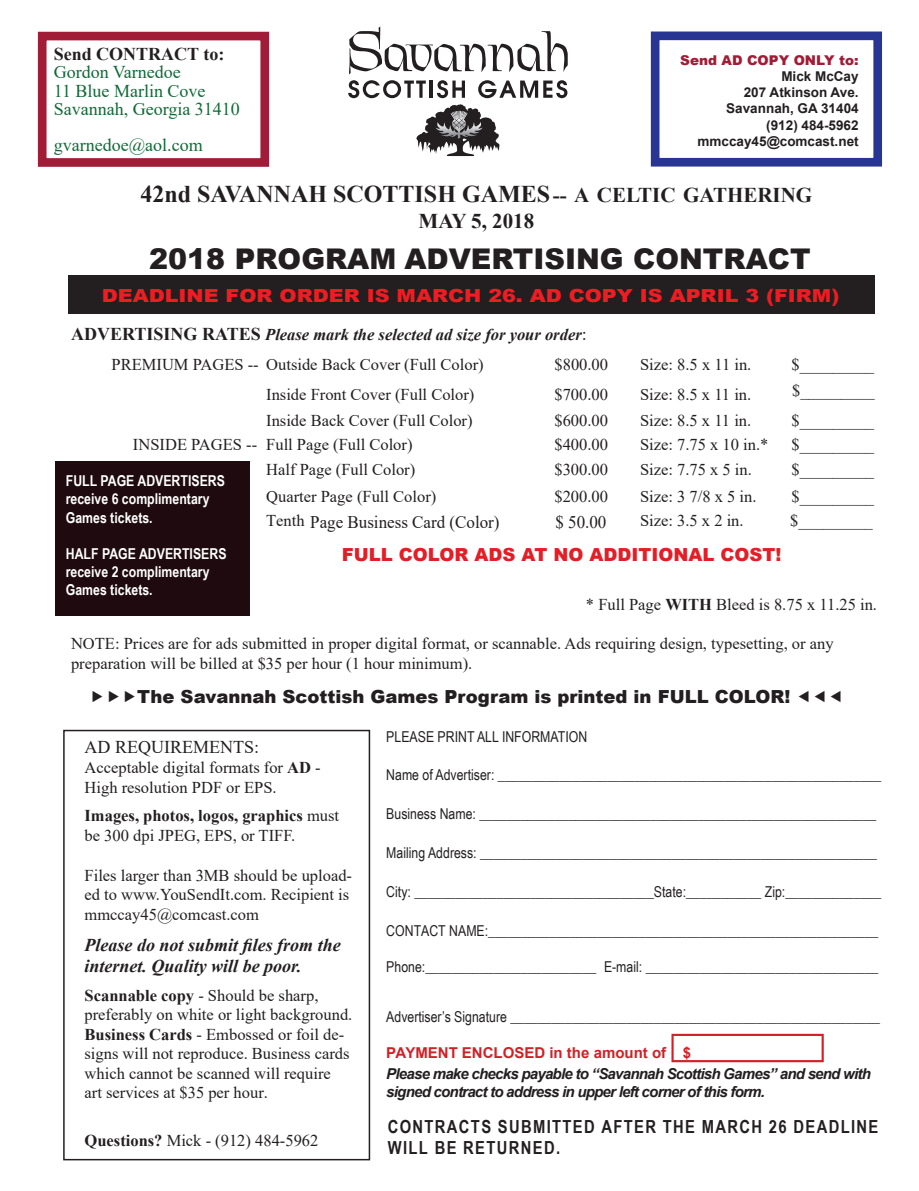
<style>
.page{position:relative;width:919px;height:1191px;background:#fff}
.page>*{position:absolute;margin:0;border:0;box-sizing:border-box;transform-origin:0 0}
.t1{font:900 28.5px "Arial";color:#231f20}
.t2{font:700 24px "Times New Roman";color:#231f20}
.t3{font:700 21px "Times New Roman";color:#231f20}
.t4{font:18px/18px "Times New Roman";color:#106a37}
.t5{font:italic 700 18px/21.6px "Times New Roman";color:#231f20}
.t6{font:700 18px/21.6px "Arial Narrow";letter-spacing:.075em;color:#231f20}
.t7{font:900 18px "Arial";color:#231f20}
.t8{font:900 18px "Arial";color:#ee1d23;scale:1.15 1}
.t9{font:900 18px "Arial";color:#e41e26}
.t10{font:18px "Times New Roman";color:#231f20}
.t11{font:700 18px "Times New Roman";color:#231f20}
.t12{font:17.7px "Times New Roman";color:#231f20;scale:.96 1}
.t13{font:16.5px/19.5px "Times New Roman";color:#231f20}
.t14{font:700 16.5px/19.8px "Times New Roman";color:#231f20}
.t15{font:15px "Arial Narrow";color:#231f20}
.t16{font:italic 700 15px/18px "Arial";letter-spacing:-.05em;color:#231f20}
.t17{font:700 15px/18px "Arial Narrow";color:#fff}
.t18{font:700 15px "Arial";color:#d22027}
.t19{font:700 13.5px/16.2px "Arial";color:#231f20;text-align:right}
.t20{font:900 13.5px "Arial";color:#a11c36}
.s1{font-size:21px}
.s2{color:#eb1c22}
.s3{font-weight:700;font-size:18px}
.s4{font-weight:700;font-style:italic}
.s5{font-size:18px}
.s6{font-size:16.5px}
.s7{font-weight:700}
.s8{font-weight:400}
</style>
<div class="page">
<div style="left:68px;top:276px;width:806px;height:38px;background:#231f20"></div>
<div style="left:55px;top:461px;width:194px;height:154px;background:#1f0a0f"></div>
<div style="left:671px;top:1033px;width:152px;height:29px;border:2px solid #d22027"></div>
<div style="left:63px;top:729px;width:307px;height:431px;border:2px solid #231f20"></div>
<svg style="left:348px;top:26px;width:219px;height:131px"></svg>
<div style="left:38px;top:32px;width:231px;height:135px;border:9px solid #a11c36"></div>
<div style="left:650px;top:31px;width:231px;height:135px;border:9px solid #293593"></div>
<p class="t11" style="left:54px;top:41px;width:172px">Send CONTRACT to:</p>
<p class="t4" style="left:54px;top:63px;width:188px">Gordon Varnedoe<br>11 Blue Marlin Cove<br>Savannah, Georgia 31410</p>
<p class="t4" style="left:54px;top:135px;width:151px">gvarnedoe@aol.com</p>
<p class="t20" style="left:680px;top:50px;width:180px">Send AD COPY ONLY to:</p>
<p class="t19" style="left:697px;top:68px;width:162px">Mick McCay<br>207 Atkinson Ave.<br>Savannah, GA 31404 (912) 484-5962 mmccay45@comcast.net</p>
<h2 class="t2" style="left:140px;top:177px;width:673px">42nd SAVANNAH SCOTTISH GAMES <span class="s1">-- A CELTIC GATHERING</span></h2>
<p class="t3" style="left:418px;top:205px;width:117px">MAY 5, 2018</p>
<h1 class="t1" style="left:149px;top:238px;width:662px">2018 PROGRAM ADVERTISING CONTRACT</h1>
<p class="t8" style="left:102px;top:282px;width:643px">DEADLINE FOR ORDER IS MARCH 26. AD COPY IS APRIL 3 <span class="s2">(FIRM)</span></p>
<p class="t13" style="left:111px;top:319px;width:476px;line-height:30px;text-indent:-40px"><span class="s3">ADVERTISING RATES</span> <span class="s4">Please mark the selected ad size for your order</span><span class="s5">:<br></span>PREMIUM PAGES -- Outside Back Cover (Full Color)</p>
<p class="t13" style="left:554px;top:354px;width:55px">$800.00</p>
<p class="t13" style="left:640px;top:354px;width:113px">Size: 8.5 x 11 in.</p>
<p class="t13" style="left:791px;top:354px;width:84px">$_________</p>
<p class="t13" style="left:266px;top:384px;width:210px">Inside Front Cover (Full Color)</p>
<p class="t13" style="left:554px;top:384px;width:55px">$700.00</p>
<p class="t13" style="left:639px;top:384px;width:113px">Size: 8.5 x 11 in.</p>
<p class="t13" style="left:266px;top:410px;width:208px">Inside Back Cover (Full Color)</p>
<p class="t13" style="left:554px;top:410px;width:55px">$600.00</p>
<p class="t13" style="left:639px;top:410px;width:113px">Size: 8.5 x 11 in.</p>
<p class="t13" style="left:791px;top:410px;width:84px">$_________</p>
<p class="t13" style="left:133px;top:434px;width:281px">INSIDE PAGES -- Full Page (Full Color)</p>
<p class="t13" style="left:554px;top:434px;width:55px">$400.00</p>
<p class="t13" style="left:639px;top:434px;width:130px">Size: 7.75 x 10 in.*</p>
<p class="t13" style="left:791px;top:434px;width:84px">$_________</p>
<p class="t13" style="left:266px;top:459px;width:150px">Half Page (Full Color)</p>
<p class="t13" style="left:554px;top:459px;width:55px">$300.00</p>
<p class="t13" style="left:639px;top:459px;width:113px">Size: 7.75 x 5 in.</p>
<p class="t13" style="left:791px;top:459px;width:84px">$_________</p>
<p class="t13" style="left:266px;top:486px;width:172px">Quarter Page (Full Color)</p>
<p class="t13" style="left:554px;top:486px;width:55px">$200.00</p>
<p class="t13" style="left:640px;top:486px;width:118px">Size: 3 7/8 x 5 in.</p>
<p class="t13" style="left:791px;top:486px;width:84px">$_________</p>
<p class="t12" style="left:266px;top:509px;width:244px"><span class="s6">Tenth</span> Page Business Card (Color)</p>
<p class="t12" style="left:555px;top:509px;width:55px">$ 50.00</p>
<p class="t13" style="left:639px;top:510px;width:105px">Size: 3.5 x 2 in.</p>
<p class="t13" style="left:790px;top:510px;width:84px">$_________</p>
<p class="t17" style="left:66px;top:471px;width:161px">FULL PAGE ADVERTISERS receive 6 complimentary<br>Games tickets.</p>
<p class="t17" style="left:66px;top:543px;width:162px">HALF PAGE ADVERTISERS receive 2 complimentary<br>Games tickets.</p>
<p class="t9" style="left:341px;top:541px;width:441px">FULL COLOR ADS AT NO ADDITIONAL COST!</p>
<p class="t13" style="left:585px;top:593px;width:292px">* Full Page <span class="s7">WITH</span> Bleed is 8.75 x 11.25 in.</p>
<p class="t13" style="left:71px;top:633px;width:764px">NOTE: Prices are for ads submitted in proper digital format, or scannable. Ads requiring design, typesetting, or any preparation will be billed at $35 per hour (1 hour minimum).</p>
<p class="t7" style="left:137px;top:683px;width:654px">The Savannah Scottish Games Program is printed in FULL COLOR!</p>
<p class="t10" style="left:84px;top:734px;width:176px">AD REQUIREMENTS:</p>
<p class="t13" style="left:84px;top:756px;width:237px">Acceptable digital formats for <span class="s7">AD</span> -<br>High resolution PDF or EPS.</p>
<p class="t14" style="left:84px;top:805px;width:256px">Images, photos, logos, graphics <span class="s8">must be 300 dpi JPEG, EPS, or TIFF.</span></p>
<p class="t13" style="left:84px;top:864px;width:269px">Files larger than 3MB should be upload&shy;ed to www.YouSendIt.com. Recipient is mmccay45@comcast.com</p>
<p class="t5" style="left:84px;top:933px;width:258px">Please do not submit files from the internet. Quality will be poor.</p>
<p class="t13" style="left:84px;top:984px;width:269px"><span class="s7">Scannable copy</span> - Should be sharp, preferably on white or light background.<br><span class="s7">Business Cards</span> - Embossed or foil de&shy;signs will not reproduce. Business cards which cannot be scanned will require<br>art services at $35 per hour.</p>
<p class="t13" style="left:84px;top:1130px;width:235px"><span class="s7">Questions?</span> Mick - (912) 484-5962</p>
<p class="t15" style="left:386px;top:726px;width:202px">PLEASE PRINT ALL INFORMATION</p>
<p class="t15" style="left:386px;top:763px;width:496px">Name of Advertiser: ________________________________________________________</p>
<p class="t15" style="left:386px;top:802px;width:491px">Business Name: __________________________________________________________</p>
<p class="t15" style="left:386px;top:841px;width:492px">Mailing Address: __________________________________________________________</p>
<p class="t15" style="left:386px;top:880px;width:496px">City: ___________________________________State:___________ Zip:______________</p>
<p class="t15" style="left:386px;top:919px;width:493px">CONTACT NAME:_________________________________________________________</p>
<p class="t15" style="left:386px;top:955px;width:493px">Phone:_________________________ E-mail: __________________________________</p>
<p class="t18" style="left:386px;top:1041px;width:306px">PAYMENT ENCLOSED in the amount of $</p>
<p class="t16" style="left:386px;top:1064px;width:486px">Please make checks payable to “Savannah Scottish Games” and send with signed contract to address in upper left corner of this form.</p>
<p class="t6" style="left:387px;top:1114px;width:492px">CONTRACTS SUBMITTED AFTER THE MARCH 26 DEADLINE<br>WILL BE RETURNED.</p>
</div>
